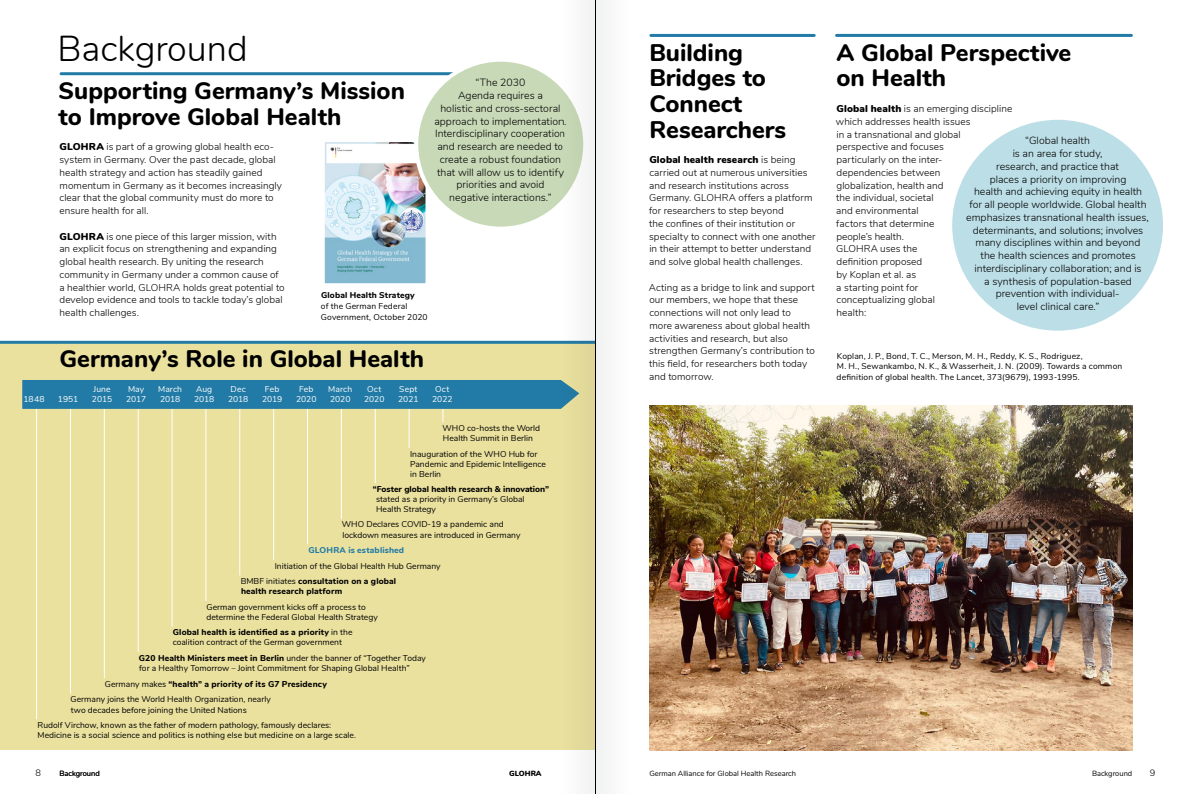
<style>
.page{position:relative;width:1191px;height:794px;background:#fff}
.page>*{position:absolute;margin:0;border:0;box-sizing:border-box;transform-origin:0 0}
.A_Head{font:300 36px "Nunito";color:#000}
.A_Head_sub{font:800 24px/25.5px "Nunito";color:#000}
.personal_speech_big{font:300 10.5px/12.8px "Nunito";color:#000;text-align:center}
.Body_Text{font:300 10px/12.8px "Nunito";letter-spacing:.005em;color:#000}
.t1{font:300 9.2px "Nunito";color:#000}
.Body_small{font:8.5px/10.2px "Nunito";color:#000}
.Bildunterzeile{font:8.5px/10.6px "Nunito";letter-spacing:.015em;color:#000}
.Body_small-2{font:800 8.5px/10.2px "Nunito";letter-spacing:.015em;color:#000}
.Body_small_zeitstrah{font:8.5px "Nunito";letter-spacing:.005em;color:#fff}
.Body_small-3{font:800 8.5px "Nunito";letter-spacing:.02em;color:#227ba6}
.rubriktitel{font:7.5px "Nunito";color:#000}
.t2{font:900 7.5px "Nunito";color:#000}
.s1{font-weight:900}
.s2{font-weight:800}
.s3{font-weight:400}
</style>
<div class="page">
<div style="left:0;top:342px;width:595px;height:408px;background:#eae19f"></div>
<hr style="left:36px;top:396px;width:1px;height:323px;background:#fff">
<hr style="left:70px;top:396px;width:1px;height:297px;background:#fff">
<hr style="left:104px;top:396px;width:1px;height:282px;background:#fff">
<hr style="left:138px;top:396px;width:1px;height:256px;background:#fff">
<hr style="left:172px;top:396px;width:1px;height:230px;background:#fff">
<hr style="left:205px;top:396px;width:1px;height:205px;background:#fff">
<hr style="left:239px;top:396px;width:1px;height:179px;background:#fff">
<hr style="left:273px;top:396px;width:1px;height:164px;background:#fff">
<hr style="left:307px;top:396px;width:1px;height:148px;background:#fff">
<hr style="left:341px;top:396px;width:1px;height:123px;background:#fff">
<hr style="left:375px;top:396px;width:1px;height:87px;background:#fff">
<hr style="left:408px;top:396px;width:1px;height:52px;background:#fff">
<svg style="left:22px;top:380px;width:539px;height:42px"></svg>
<img style="left:649px;top:405px;width:483px;height:345px">
<hr style="left:61px;top:72px;width:428px;height:3px;background:#227ba6">
<img style="left:326px;top:143px;width:98px;height:139px">
<div style="left:320px;top:137px;width:110px;height:151px;border:5px solid #fff"></div>
<hr style="left:651px;top:34px;width:163px;height:3px;background:#227ba6">
<div style="left:948px;top:116px;width:219px;height:219px;background:#bcdee6;border-radius:50%"></div>
<div style="left:944px;top:112px;width:227px;height:227px;border:8px solid #fff;border-radius:50%"></div>
<hr style="left:836px;top:34px;width:295px;height:3px;background:#227ba6">
<div style="left:416px;top:60px;width:169px;height:169px;background:#c8d9b7;border-radius:50%"></div>
<hr style="left:0;top:341px;width:595px;height:3px;background:#227ba6">
<div style="left:595px;top:0;width:34px;height:794px;background:#f7f7f7"></div>
<svg style="left:561px;top:0;width:34px;height:794px"></svg>
<p class="A_Head" style="left:57px;top:22px;width:192px">Background</p>
<p class="personal_speech_big" style="left:434px;top:76px;width:134px">“The 2030<br>Agenda requires a<br>holistic and cross-sectoral approach to implementation.<br>Interdisciplinary cooperation and research are needed to create a robust foundation that will allow us to identify priorities and avoid<br>negative interactions.”</p>
<p class="A_Head_sub" style="left:59px;top:77px;width:348px">Supporting Germany’s Mission to Improve Global Health</p>
<p class="Body_Text" style="left:59px;top:140px;width:224px"><span class="s1">GLOHRA</span> is part of a growing global health eco&shy;system in Germany. Over the past decade, global health strategy and action has steadily gained momentum in Germany as it becomes increasingly clear that the global community must do more to ensure health for all.</p>
<p class="Body_Text" style="left:59px;top:229px;width:227px"><span class="s1">GLOHRA</span> is one piece of this larger mission, with an explicit focus on strengthening and expanding global health research. By uniting the research community in Germany under a common cause of a healthier world, GLOHRA holds great potential to develop evidence and tools to tackle today’s global health challenges.</p>
<p class="Bildunterzeile" style="left:321px;top:289px;width:108px"><span class="s2">Global Health Strategy<br></span>of the German Federal<br>Government, October 2020</p>
<p class="A_Head_sub" style="left:60px;top:345px;width:366px">Germany’s Role in Global Health</p>
<p class="Body_small_zeitstrah" style="left:93px;top:383px;width:19px">June</p>
<p class="Body_small_zeitstrah" style="left:128px;top:383px;width:18px">May</p>
<p class="Body_small_zeitstrah" style="left:158px;top:383px;width:26px">March</p>
<p class="Body_small_zeitstrah" style="left:196px;top:383px;width:18px">Aug</p>
<p class="Body_small_zeitstrah" style="left:231px;top:383px;width:17px">Dec</p>
<p class="Body_small_zeitstrah" style="left:265px;top:383px;width:16px">Feb</p>
<p class="Body_small_zeitstrah" style="left:299px;top:383px;width:16px">Feb</p>
<p class="Body_small_zeitstrah" style="left:328px;top:383px;width:26px">March</p>
<p class="Body_small_zeitstrah" style="left:367px;top:383px;width:15px">Oct</p>
<p class="Body_small_zeitstrah" style="left:399px;top:383px;width:20px">Sept</p>
<p class="Body_small_zeitstrah" style="left:435px;top:383px;width:15px">Oct</p>
<p class="Body_small_zeitstrah" style="left:24px;top:393px;width:23px">1848</p>
<p class="Body_small_zeitstrah" style="left:58px;top:393px;width:22px">1951</p>
<p class="Body_small_zeitstrah" style="left:92px;top:393px;width:22px">2015</p>
<p class="Body_small_zeitstrah" style="left:126px;top:393px;width:22px">2017</p>
<p class="Body_small_zeitstrah" style="left:160px;top:393px;width:22px">2018</p>
<p class="Body_small_zeitstrah" style="left:194px;top:393px;width:22px">2018</p>
<p class="Body_small_zeitstrah" style="left:228px;top:393px;width:22px">2018</p>
<p class="Body_small_zeitstrah" style="left:262px;top:393px;width:22px">2019</p>
<p class="Body_small_zeitstrah" style="left:296px;top:393px;width:22px">2020</p>
<p class="Body_small_zeitstrah" style="left:330px;top:393px;width:22px">2020</p>
<p class="Body_small_zeitstrah" style="left:364px;top:393px;width:22px">2020</p>
<p class="Body_small_zeitstrah" style="left:398px;top:393px;width:22px">2021</p>
<p class="Body_small_zeitstrah" style="left:432px;top:393px;width:22px">2022</p>
<p class="Body_small" style="left:442px;top:422px;width:99px">WHO co-hosts the World<br>Health Summit in Berlin</p>
<p class="Body_small" style="left:410px;top:448px;width:138px">Inauguration of the WHO Hub for<br>Pandemic and Epidemic Intelligence in Berlin</p>
<p class="Body_small" style="left:376px;top:483px;width:175px;text-indent:-3px"><span class="s2">“Foster global health research &amp; innovation” </span>stated as a priority in Germany’s Global<br>Health Strategy</p>
<p class="Body_small" style="left:342px;top:519px;width:180px">WHO Declares COVID-19 a pandemic and lockdown measures are introduced in Germany</p>
<p class="Body_small-3" style="left:308px;top:543px;width:97px">GLOHRA is established</p>
<p class="Body_small" style="left:275px;top:560px;width:167px">Initiation of the Global Health Hub Germany</p>
<p class="Body_small-2" style="left:241px;top:575px;width:157px"><span class="s3">BMBF initiates</span> consultation on a global health research platform</p>
<p class="Body_small" style="left:206px;top:601px;width:173px">German government kicks off a process to determine the Federal Global Health Strategy</p>
<p class="Body_small" style="left:173px;top:626px;width:181px"><span class="s2">Global health is identified as a priority</span> in the coalition contract of the German government</p>
<p class="Body_small" style="left:139px;top:652px;width:288px"><span class="s2">G20 Health Ministers meet in Berlin</span> under the banner of “Together Today for a Healthy Tomorrow – Joint Commitment for Shaping Global Health”</p>
<p class="Body_small-2" style="left:105px;top:678px;width:223px"><span class="s3">Germany makes</span> “health” a priority of its G7 Presidency</p>
<p class="Body_small" style="left:71px;top:694px;width:202px">Germany joins the World Health Organization, nearly two decades before joining the United Nations</p>
<p class="Body_small" style="left:38px;top:719px;width:320px">Rudolf Virchow, known as the father of modern pathology, famously declares:<br>Medicine is a social science and politics is nothing else but medicine on a large scale.</p>
<p class="A_Head_sub" style="left:649px;top:38px;width:138px">Building<br>Bridges to<br>Connect<br>Researchers</p>
<p class="Body_Text" style="left:649px;top:153px;width:168px"><span class="s1">Global health research</span> is being carried out at numerous universities and research institutions across Germany. GLOHRA offers a platform for researchers to step beyond<br>the confines of their institution or specialty to connect with one another in their attempt to better understand and solve global health challenges.</p>
<p class="Body_Text" style="left:649px;top:280px;width:167px">Acting as a bridge to link and support our members, we hope that these connections will not only lead to more awareness about global health activities and research, but also strengthen Germany’s contribution to this field, for researchers both today and tomorrow.</p>
<p class="A_Head_sub" style="left:836px;top:38px;width:236px">A Global Perspective on Health</p>
<p class="Body_Text" style="left:836px;top:102px;width:178px"><span class="s1">Global health</span> is an emerging discipline which addresses health issues<br>in a transnational and global perspective and focuses<br>particularly on the inter-<br>dependencies between<br>globalization, health and<br>the individual, societal<br>and environmental<br>factors that determine<br>people’s health.<br>GLOHRA uses the<br>definition proposed<br>by Koplan et al. as<br>a starting point for<br>conceptualizing global<br>health:</p>
<p class="personal_speech_big" style="left:966px;top:134px;width:184px">“Global health<br>is an area for study,<br>research, and practice that<br>places a priority on improving<br>health and achieving equity in health for all people worldwide. Global health emphasizes transnational health issues, determinants, and solutions; involves many disciplines within and beyond<br>the health sciences and promotes interdisciplinary collaboration; and is<br>a synthesis of population-based prevention with individual-<br>level clinical care.”</p>
<p class="Bildunterzeile" style="left:836px;top:350px;width:287px">Koplan, J. P., Bond, T. C., Merson, M. H., Reddy, K. S., Rodriguez,<br>M. H., Sewankambo, N. K., &amp; Wasserheit, J. N. (2009). Towards a common definition of global health. The Lancet, 373(9679), 1993-1995.</p>
<p class="t1" style="left:36px;top:765px;width:7px">8</p>
<p class="t2" style="left:509px;top:767px;width:34px">GLOHRA</p>
<p class="rubriktitel" style="left:649px;top:767px;width:148px">German Alliance for Global Health Research</p>
<p class="rubriktitel" style="left:1092px;top:767px;width:42px">Background</p>
<p class="t1" style="left:1149px;top:765px;width:7px">9</p>
<p class="rubriktitel" style="left:60px;top:767px;width:42px">Background</p>
</div>
